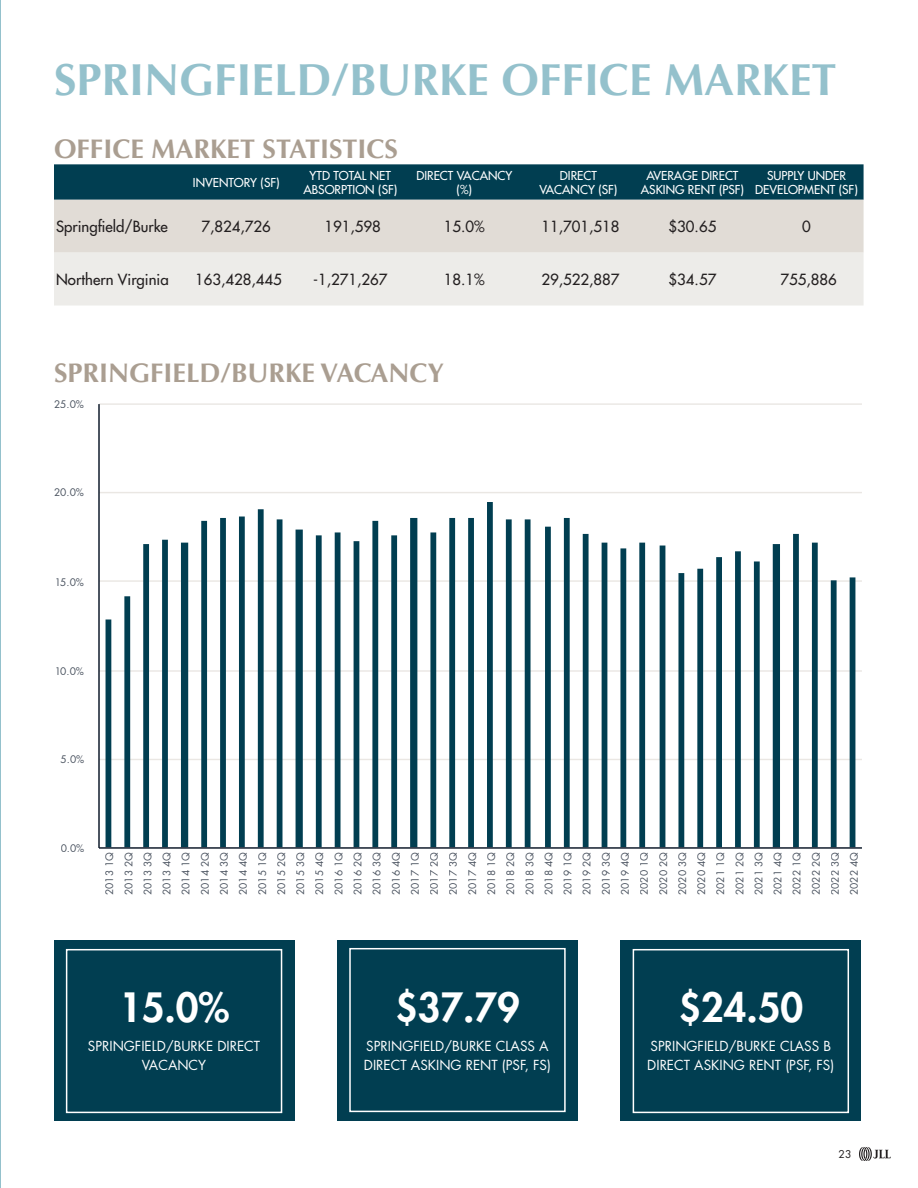
<style>
.page{position:relative;width:918px;height:1188px;background:#fff}
.page>*{position:absolute;margin:0;border:0;box-sizing:border-box;transform-origin:0 0}
.t1{font:700 45px "Optima";color:#94c1cc}
.Copy_White{font:800 39.3px "Futura Std";color:#fff}
.t2{font:700 27px "Optima";color:#aa9e91}
.Copy{font:500 15px "Futura Std";color:#231f20}
.Copy_White-2{font:13.5px/19px "Futura Std";color:#fff}
.Copy-2{font:500 12px/13.5px "Futura Std";color:#fff;text-align:center}
.t3{font:10.5px "Futura Std";color:#231f20}
.t4{font:10.2px/19px "Futura Std";color:#091526;text-align:justify}
</style>
<div class="page">
<svg style="left:54px;top:164px;width:810px;height:142px;background:#aebbbc"></svg>
<hr style="left:99px;top:759px;width:763px;height:1px;background:#aa9e91">
<hr style="left:99px;top:670px;width:763px;height:2px;background:#aa9e91">
<hr style="left:99px;top:580px;width:763px;height:2px;background:#aa9e91">
<hr style="left:99px;top:492px;width:763px;height:1px;background:#aa9e91">
<hr style="left:99px;top:403px;width:763px;height:2px;background:#aa9e91">
<svg style="left:106px;top:502px;width:749px;height:345px"></svg>
<hr style="left:98px;top:404px;width:2px;height:444px;background:#091526">
<hr style="left:99px;top:847px;width:763px;height:2px;background:#091526">
<hr style="left:0;top:0;width:1px;height:1188px;background:#94c1cc">
<div style="left:54px;top:940px;width:240px;height:180px;background:#013e51"></div>
<div style="left:66px;top:949px;width:216px;height:164px;border:2px solid #fff"></div>
<div style="left:621px;top:940px;width:240px;height:180px;background:#013e51"></div>
<div style="left:633px;top:949px;width:216px;height:164px;border:2px solid #fff"></div>
<div style="left:337px;top:940px;width:241px;height:180px;background:#013e51"></div>
<div style="left:349px;top:948px;width:217px;height:164px;border:2px solid #fff"></div>
<svg style="left:859px;top:1147px;width:32px;height:14px"></svg>
<p class="t1" style="left:54px;top:54px;width:784px">SPRINGFIELD/BURKE OFFICE MARKET</p>
<p class="t2" style="left:54px;top:133px;width:346px">OFFICE MARKET STATISTICS</p>
<p class="Copy-2" style="left:193px;top:176px;width:88px">INVENTORY (SF)</p>
<p class="Copy-2" style="left:303px;top:169px;width:95px">YTD TOTAL NET<br>ABSORPTION (SF)</p>
<p class="Copy-2" style="left:416px;top:169px;width:97px">DIRECT VACANCY (%)</p>
<p class="Copy-2" style="left:560px;top:169px;width:38px">DIRECT</p>
<p class="Copy-2" style="left:539px;top:183px;width:80px">VACANCY (SF)</p>
<p class="Copy-2" style="left:641px;top:169px;width:105px">AVERAGE DIRECT<br>ASKING RENT (PSF)</p>
<p class="Copy-2" style="left:755px;top:169px;width:104px">SUPPLY UNDER<br>DEVELOPMENT (SF)</p>
<p class="Copy" style="left:56px;top:217px;width:113px">Springfield/Burke</p>
<p class="Copy" style="left:202px;top:217px;width:71px">7,824,726</p>
<p class="Copy" style="left:324px;top:217px;width:58px">191,598</p>
<p class="Copy" style="left:444px;top:217px;width:42px">15.0%</p>
<p class="Copy" style="left:542px;top:217px;width:80px">11,701,518</p>
<p class="Copy" style="left:669px;top:217px;width:49px">$30.65</p>
<p class="Copy" style="left:802px;top:217px;width:10px">0</p>
<p class="Copy" style="left:56px;top:270px;width:114px">Northern Virginia</p>
<p class="Copy" style="left:195px;top:270px;width:88px">163,428,445</p>
<p class="Copy" style="left:313px;top:270px;width:76px">-1,271,267</p>
<p class="Copy" style="left:444px;top:270px;width:42px">18.1%</p>
<p class="Copy" style="left:542px;top:270px;width:80px">29,522,887</p>
<p class="Copy" style="left:669px;top:270px;width:49px">$34.57</p>
<p class="Copy" style="left:781px;top:270px;width:58px">755,886</p>
<p class="t2" style="left:54px;top:357px;width:392px">SPRINGFIELD/BURKE VACANCY</p>
<p class="t4" style="left:54px;top:395px;width:31px">25.0%</p>
<p class="t4" style="left:54px;top:483px;width:31px">20.0%</p>
<p class="t4" style="left:54px;top:573px;width:31px">15.0%</p>
<p class="t4" style="left:54px;top:661px;width:31px">10.0%</p>
<p class="t4" style="left:61px;top:750px;width:25px">5.0%</p>
<p class="t4" style="left:61px;top:838px;width:25px">0.0%</p>
<p class="t4" style="left:100px;top:895px;width:45px;rotate:-90deg">2013 1Q 2013 2Q 2013 3Q 2013 4Q 2014 1Q 2014 2Q 2014 3Q 2014 4Q 2015 1Q 2015 2Q 2015 3Q 2015 4Q 2016 1Q 2016 2Q 2016 3Q 2016 4Q 2017 1Q 2017 2Q 2017 3Q 2017 4Q 2018 1Q 2018 2Q 2018 3Q 2018 4Q 2019 1Q 2019 2Q 2019 3Q 2019 4Q 2020 1Q 2020 2Q 2020 3Q 2020 4Q 2021 1Q 2021 2Q 2021 3Q 2021 4Q 2022 1Q 2022 2Q 2022 3Q 2022 4Q</p>
<p class="Copy_White" style="left:119px;top:983px;width:111px">15.0%</p>
<p class="Copy_White-2" style="left:88px;top:1037px;width:174px;text-align:center">SPRINGFIELD/BURKE DIRECT<br>VACANCY</p>
<p class="Copy_White" style="left:395px;top:983px;width:126px">$37.79</p>
<p class="Copy_White-2" style="left:364px;top:1037px;width:189px">SPRINGFIELD/BURKE CLASS A<br>DIRECT ASKING RENT (PSF, FS)</p>
<p class="Copy_White" style="left:678px;top:983px;width:126px">$24.50</p>
<p class="Copy_White-2" style="left:647px;top:1037px;width:189px">SPRINGFIELD/BURKE CLASS B<br>DIRECT ASKING RENT (PSF, FS)</p>
<p class="t3" style="left:839px;top:1148px;width:14px">23</p>
</div>
